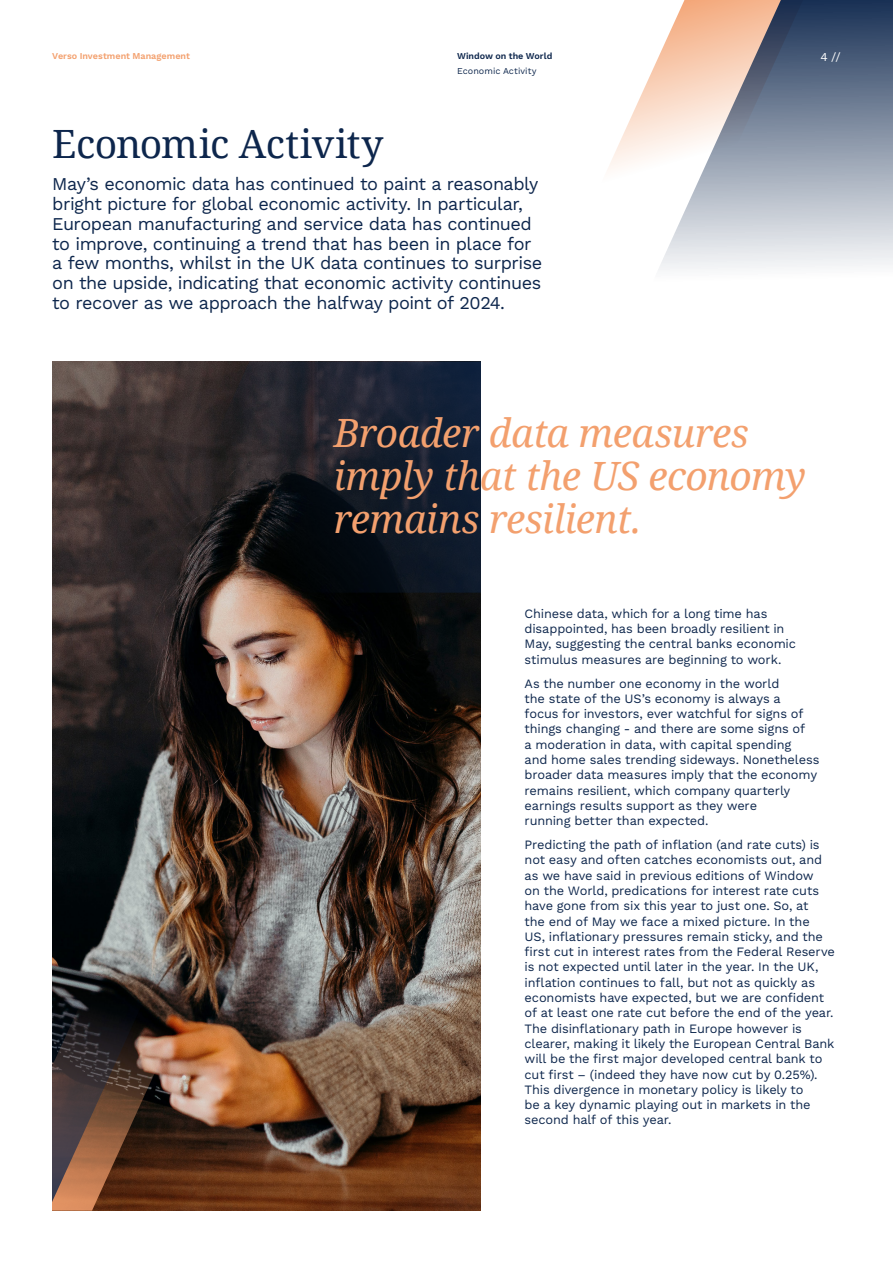
<style>
.page{position:relative;width:893px;height:1263px;background:#fff}
.page>*{position:absolute;margin:0;border:0;box-sizing:border-box;transform-origin:0 0}
.t1{font:italic 39px/42.9px "Droid Serif";letter-spacing:-.015em;color:#f3a06e}
.t2{font:39px "Droid Serif";letter-spacing:-.015em;color:#0d264c}
.t3{font:18px/19.8px "Work Sans";letter-spacing:-.03em;color:#0d264c}
.t4{font:12.75px/15.3px "Work Sans";letter-spacing:-.01em;color:#0d264c}
.t5{font:12px "Work Sans";color:#fff}
.t6{font:600 9px "Work Sans";color:#f3a06e}
.t7{font:600 9px "Work Sans";color:#0d264c}
.t8{font:9px "Work Sans";color:#0d264c}
</style>
<div class="page">
<svg style="left:607px;top:116px;width:25px;height:55px"></svg>
<svg style="left:632px;top:0;width:261px;height:270px"></svg>
<img style="left:52px;top:361px;width:428px;height:850px">
<svg style="left:144px;top:361px;width:336px;height:232px;background:#1f2028"></svg>
<img style="left:52px;top:967px;width:141px;height:244px">
<p class="t6" style="left:52px;top:51px;width:139px">Verso Investment Management</p>
<p class="t5" style="left:820px;top:50px;width:22px">4 //</p>
<p class="t7" style="left:457px;top:51px;width:97px">Window on the World</p>
<p class="t8" style="left:457px;top:66px;width:81px">Economic Activity</p>
<h1 class="t2" style="left:52px;top:117px;width:333px">Economic Activity</h1>
<p class="t3" style="left:52px;top:175px;width:491px">May’s economic data has continued to paint a reasonably bright picture for global economic activity. In particular, European manufacturing and service data has continued to improve, continuing a trend that has been in place for a few months, whilst in the UK data continues to surprise on the upside, indicating that economic activity continues to recover as we approach the halfway point of 2024.</p>
<h1 class="t1" style="left:334px;top:410px;width:474px">Broader data measures imply that the US economy remains resilient.</h1>
<p class="t4" style="left:525px;top:606px;width:273px">Chinese data, which for a long time has disappointed, has been broadly resilient in May, suggesting the central banks economic stimulus measures are beginning to work.</p>
<p class="t4" style="left:525px;top:676px;width:296px">As the number one economy in the world<br>the state of the US’s economy is always a<br>focus for investors, ever watchful for signs of things changing - and there are some signs of<br>a moderation in data, with capital spending<br>and home sales trending sideways. Nonetheless broader data measures imply that the economy remains resilient, which company quarterly earnings results support as they were<br>running better than expected.</p>
<p class="t4" style="left:525px;top:837px;width:312px">Predicting the path of inflation (and rate cuts) is not easy and often catches economists out, and as we have said in previous editions of Window<br>on the World, predications for interest rate cuts have gone from six this year to just one. So, at<br>the end of May we face a mixed picture. In the<br>US, inflationary pressures remain sticky, and the first cut in interest rates from the Federal Reserve is not expected until later in the year. In the UK, inflation continues to fall, but not as quickly as economists have expected, but we are confident of at least one rate cut before the end of the year.<br>The disinflationary path in Europe however is clearer, making it likely the European Central Bank will be the first major developed central bank to cut first – (indeed they have now cut by 0.25%).<br>This divergence in monetary policy is likely to<br>be a key dynamic playing out in markets in the second half of this year.</p>
</div>
